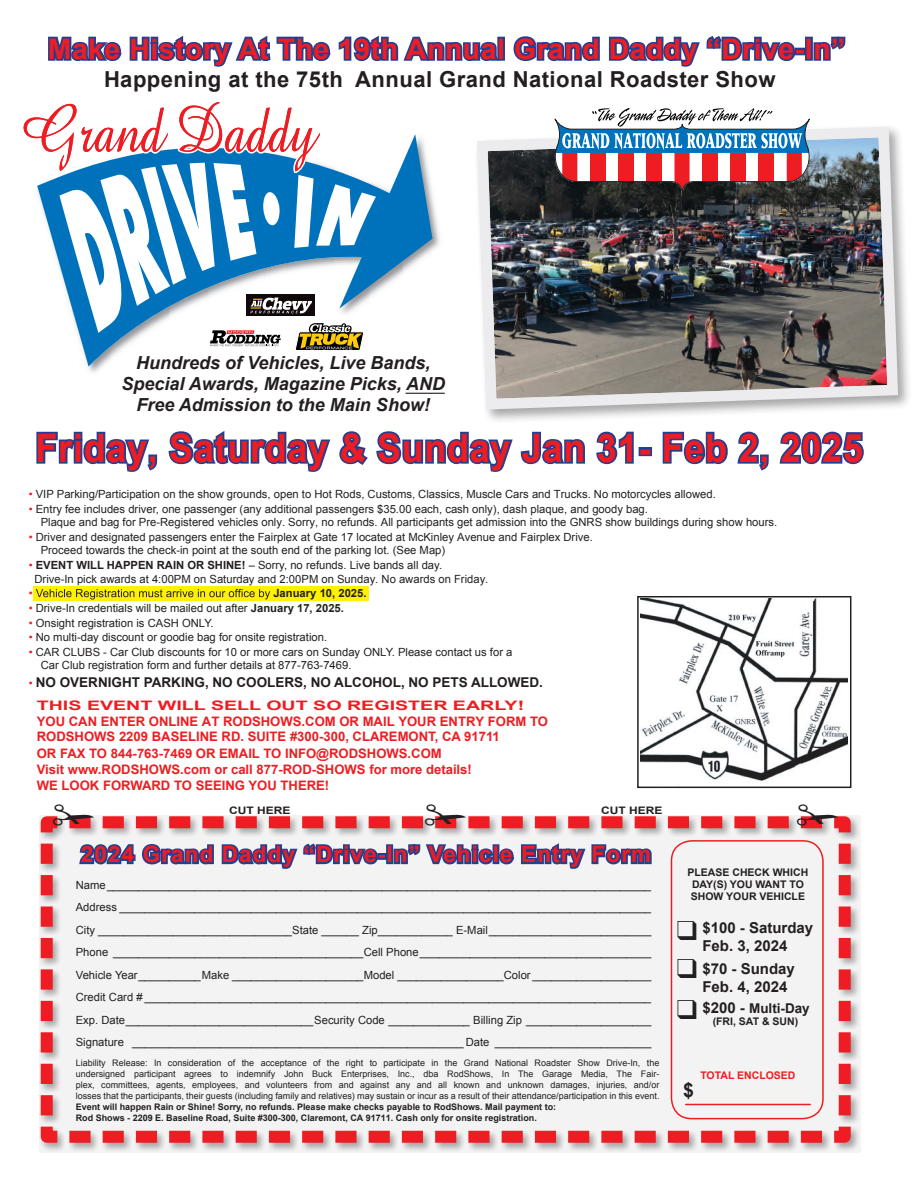
<style>
.page{position:relative;width:918px;height:1188px;background:#fff}
.page>*{position:absolute;margin:0;border:0;box-sizing:border-box;transform-origin:0 0}
.t1{font:68.7px "Amazone BT";color:#ee1d23;scale:.78 1}
.t2{font:700 39.3px "Arial";letter-spacing:.02em;color:#ee1d23;scale:.92 1}
.t3{font:700 28.35px "Arial";letter-spacing:.02em;color:#ee1d23}
.t4{font:27px/39.6px "Zapf Dingbats ITC";color:#231f20;text-align:justify}
.t5{font:700 22.5px "Arial";letter-spacing:.05em;color:#ee1d23}
.t6{font:700 22.05px "Arial";letter-spacing:.02em;color:#231f20}
.t7{font:700 19.5px "Arial";color:#231f20}
.t8{font:italic 700 18px/21px "Arial";color:#231f20;text-align:center}
.t9{font:700 15px/18px "Arial";color:#231f20}
.t10{font:700 13.5px "Arial";color:#231f20}
.t11{font:700 13.05px/15.8px "Arial";color:#ee1d23;scale:1.5 1}
.t12{font:700 13.05px/15.8px "Arial";color:#ee1d23}
.t13{font:11.25px/22.5px "Arial";color:#231f20}
.t14{font:700 11.25px "Arial";color:#231f20}
.t15{font:11.25px "Arial";color:#ee1d23}
.t16{font:700 10.5px/12px "Arial";color:#231f20;text-align:center}
.t17{font:700 10.5px "Arial";color:#ee1d23}
.t18{font:700 10.35px "Arial";color:#231f20;scale:1.16 1}
.t19{font:9px/11.1px "Arial";color:#231f20;text-align:justify}
.t20{font:700 9px/11.1px "Arial";color:#231f20}
.s1{color:#ee1d23}
.s2{font-weight:700}
.s3{font-size:15px}
</style>
<div class="page">
<img style="left:91px;top:367px;width:11px;height:6px">
<svg style="left:83px;top:351px;width:37px;height:16px"></svg>
<img style="left:432px;top:193px;width:8px;height:58px">
<svg style="left:39px;top:815px;width:818px;height:334px"></svg>
<div style="left:33px;top:586px;width:336px;height:15px;background:#fff101"></div>
<svg style="left:36px;top:589px;width:234px;height:11px"></svg>
<div style="left:637px;top:596px;width:214px;height:192px;border:2px solid #231f20"></div>
<img style="left:640px;top:598px;width:208px;height:188px">
<svg style="left:36px;top:431px;width:122px;height:41px"></svg>
<svg style="left:168px;top:431px;width:417px;height:41px"></svg>
<svg style="left:596px;top:431px;width:38px;height:34px"></svg>
<div style="left:639px;top:447px;width:13px;height:9px;border:4px solid #253f8e"></div>
<svg style="left:662px;top:431px;width:107px;height:40px"></svg>
<svg style="left:779px;top:431px;width:85px;height:34px"></svg>
<hr style="left:406px;top:393px;width:39px;height:1px;background:#231f20">
<svg style="left:48px;top:35px;width:454px;height:32px"></svg>
<div style="left:497px;top:37px;width:8px;height:24px;border:4px solid #253f8e"></div>
<svg style="left:513px;top:36px;width:285px;height:31px"></svg>
<div style="left:795px;top:48px;width:11px;height:7px;border:4px solid #253f8e"></div>
<div style="left:805px;top:37px;width:8px;height:24px;border:4px solid #253f8e"></div>
<svg style="left:812px;top:36px;width:34px;height:25px"></svg>
<div style="left:474px;top:124px;width:439px;height:301px;background:#231f20;opacity:.4"></div>
<img style="left:474px;top:124px;width:430px;height:291px">
<svg style="left:554px;top:108px;width:256px;height:86px"></svg>
<svg style="left:37px;top:134px;width:395px;height:217px"></svg>
<svg style="left:41px;top:815px;width:810px;height:306px"></svg>
<h3 class="t3" style="left:48px;top:30px;width:799px">Make History At The 19th Annual Grand Daddy “Drive-In”</h3>
<h3 class="t6" style="left:104px;top:65px;width:673px">Happening at the 75th Annual Grand National Roadster Show</h3>
<h1 class="t1" style="left:20px;top:90px;width:380px">Grand Daddy</h1>
<h3 class="t8" style="left:121px;top:353px;width:325px">Hundreds of Vehicles, Live Bands,<br>Special Awards, Magazine Picks, AND<br>Free Admission to the Main Show!</h3>
<h2 class="t2" style="left:36px;top:422px;width:901px">Friday, Saturday &amp; Sunday Jan 31- Feb 2, 2025</h2>
<p class="t13" style="left:29px;top:483px;width:689px"><span class="s1">•</span> VIP Parking/Participation on the show grounds, open to Hot Rods, Customs, Classics, Muscle Cars and Trucks. No motorcycles allowed.</p>
<p class="t13" style="left:41px;top:502px;width:738px;line-height:13.5px;text-indent:-12px"><span class="s1">•</span> Entry fee includes driver, one passenger (any additional passengers $35.00 each, cash only), dash plaque, and goody bag.<br>Plaque and bag for Pre-Registered vehicles only. Sorry, no refunds. All participants get admission into the GNRS show buildings during show hours.</p>
<p class="t13" style="left:41px;top:530px;width:554px;line-height:13.5px;text-indent:-12px"><span class="s1">•</span> Driver and designated passengers enter the Fairplex at Gate 17 located at McKinley Avenue and Fairplex Drive.<br>Proceed towards the check-in point at the south end of the parking lot. (See Map)</p>
<p class="t13" style="left:35px;top:558px;width:455px;line-height:13.5px;text-indent:-6px"><span class="s1">•</span> <span class="s2">EVENT WILL HAPPEN RAIN OR SHINE!</span> – Sorry, no refunds. Live bands all day.<br>Drive-In pick awards at 4:00PM on Saturday and 2:00PM on Sunday. No awards on Friday.</p>
<p class="t14" style="left:273px;top:586px;width:95px">January 10, 2025.</p>
<p class="t13" style="left:29px;top:597px;width:317px"><span class="s1">•</span> Drive-In credentials will be mailed out after <span class="s2">January 17, 2025.</span></p>
<p class="t13" style="left:29px;top:612px;width:186px"><span class="s1">•</span> Onsight registration is CASH ONLY.</p>
<p class="t13" style="left:29px;top:626px;width:300px"><span class="s1">•</span> No multi-day discount or goodie bag for onsite registration.</p>
<p class="t13" style="left:41px;top:645px;width:473px;line-height:13.5px;text-indent:-12px"><span class="s1">•</span> CAR CLUBS - Car Club discounts for 10 or more cars on Sunday ONLY. Please contact us for a<br>Car Club registration form and further details at 877-763-7469.</p>
<p class="t10" style="left:36px;top:673px;width:509px">NO OVERNIGHT PARKING, NO COOLERS, NO ALCOHOL, NO PETS ALLOWED.</p>
<p class="t15" style="left:29px;top:586px;width:5px">•</p>
<p class="t15" style="left:29px;top:675px;width:5px">•</p>
<p class="t11" style="left:37px;top:698px;width:342px">THIS EVENT WILL SELL OUT SO REGISTER EARLY!<br>YOU CAN ENTER ONLINE AT RODSHOWS.COM OR MAIL YOUR ENTRY FORM TO<br>RODSHOWS 2209 BASELINE RD. SUITE #300-300, CLAREMONT, CA 91711</p>
<p class="t12" style="left:37px;top:746px;width:437px">OR FAX TO 844-763-7469 OR EMAIL TO INFO@RODSHOWS.COM<br>Visit www.RODSHOWS.com or call 877-ROD-SHOWS for more details!<br>WE LOOK FORWARD TO SEEING YOU THERE!</p>
<p class="t18" style="left:229px;top:804px;width:54px">CUT HERE</p>
<p class="t18" style="left:601px;top:804px;width:54px">CUT HERE</p>
<h3 class="t5" style="left:81px;top:840px;width:572px">2024 Grand Daddy “Drive-In” Vehicle Entry Form</h3>
<p class="t13" style="left:76px;top:874px;width:577px;text-align:justify">Name_______________________________________________________________________________________ Address _____________________________________________________________________________________ City _______________________________State ______ Zip____________ E-Mail__________________________ Phone ________________________________________Cell Phone_____________________________________ Vehicle Year__________Make _____________________Model _________________Color ___________________ Credit Card # _________________________________________________________________________________ Exp. Date______________________________Security Code _____________ Billing Zip ____________________ Signature _____________________________________________________ Date _________________________</p>
<p class="t19" style="left:76px;top:1057px;width:585px">Liability Release: In consideration of the acceptance of the right to participate in the Grand National Roadster Show Drive-In, the undersigned participant agrees to indemnify John Buck Enterprises, Inc., dba RodShows, In The Garage Media, The Fair&shy;plex, committees, agents, employees, and volunteers from and against any and all known and unknown damages, injuries, and/or losses that the participants, their guests (including family and relatives) may sustain or incur as a result of their attendance/participation in this event.</p>
<p class="t20" style="left:76px;top:1102px;width:482px">Event will happen Rain or Shine! Sorry, no refunds. Please make checks payable to RodShows. Mail payment to:<br>Rod Shows - 2209 E. Baseline Road, Suite #300-300, Claremont, CA 91711. Cash only for onsite registration.</p>
<p class="t16" style="left:688px;top:866px;width:122px">PLEASE CHECK WHICH<br>DAY(S) YOU WANT TO<br>SHOW YOUR VEHICLE</p>
<h3 class="t4" style="left:677px;top:911px;width:22px">❑ ❑ ❑</h3>
<h3 class="t9" style="left:702px;top:920px;width:112px">$100 - Saturday<br>Feb. 3, 2024</h3>
<h3 class="t9" style="left:702px;top:960px;width:94px">$70 - Sunday<br>Feb. 4, 2024</h3>
<p class="t10" style="left:702px;top:999px;width:109px"><span class="s3">$200 -</span> Multi-Day</p>
<p class="t16" style="left:713px;top:1016px;width:87px">(FRI, SAT &amp; SUN)</p>
<p class="t17" style="left:700px;top:1069px;width:97px">TOTAL ENCLOSED</p>
<h3 class="t7" style="left:683px;top:1078px;width:12px">$</h3>
</div>
